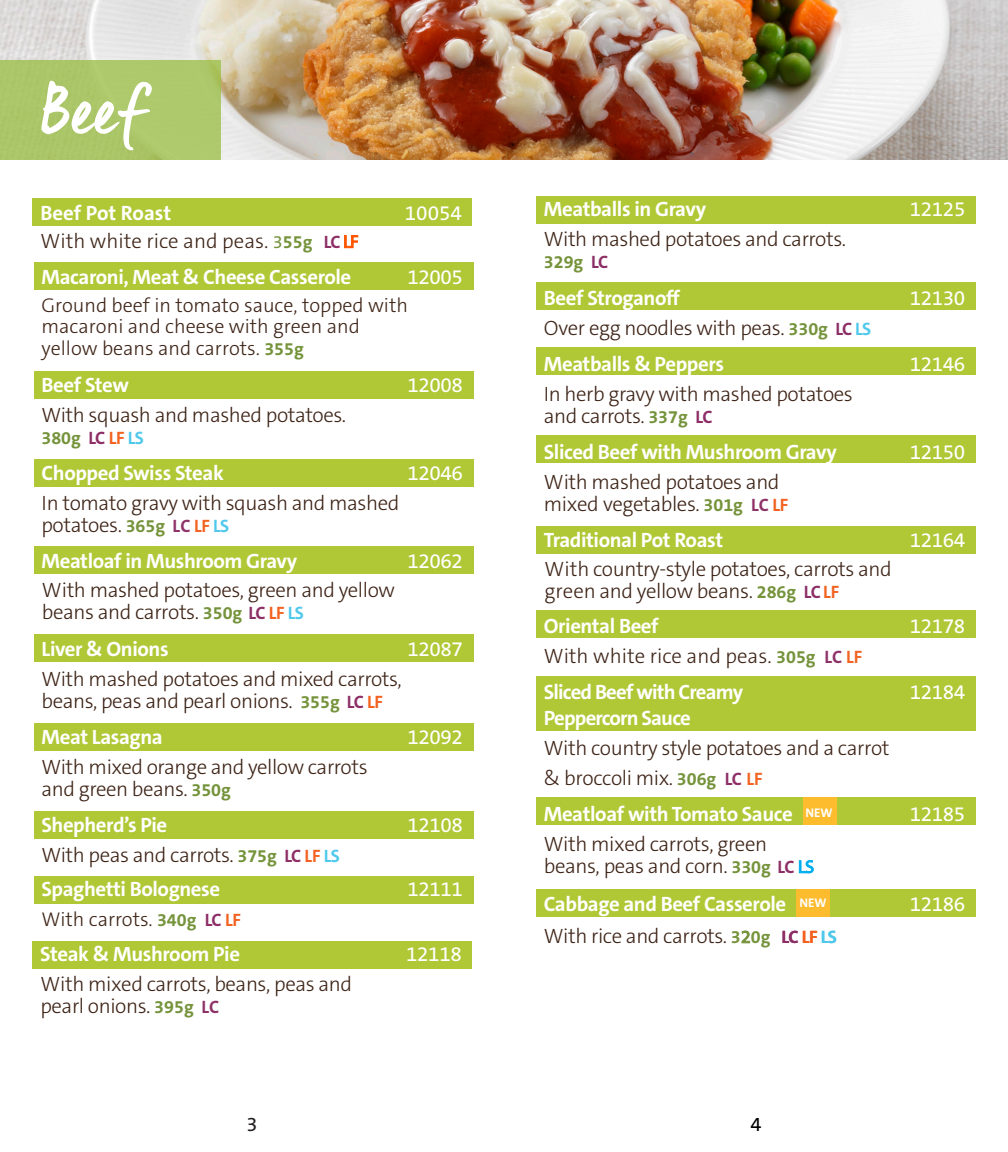
<style>
.page{position:relative;width:1008px;height:1152px;background:#fff}
.page>*{position:absolute;margin:0;border:0;box-sizing:border-box;transform-origin:0 0}
.t1{font:700 68px "Quintus";color:#fff}
.TOC_title{font:300 20.8px/22px "The Sans C5";letter-spacing:-.02em;color:#3e2417}
.TOC_title-2{font:700 20.8px "The Sans C5";letter-spacing:-.02em;color:#fff}
.TOC_title-3{font:20.8px "The Sans C5";letter-spacing:-.02em;color:#fff}
.TOC_title-4{font:300 20.8px/36px "The Sans C5";color:#3e2417}
.meal_description{font:700 20.8px "The Sans C5";letter-spacing:-.02em;color:#fff}
.TOC_title-5{font:700 20.8px "The Sans C5";letter-spacing:-.04em;color:#fff}
.TOC_title-6{font:700 20.8px "The Sans C5";color:#fff}
.TOC_title-7{font:300 20px/21.8px "The Sans C5";color:#3e2417}
.t2{font:20px "The Sans C5";color:#231f20}
.t3{font:20px "The Sans C5";color:#000}
.TOC_title-8{font:700 18px "The Sans C5";color:#75933b}
.t4{font:700 18px "The Sans C5";letter-spacing:-.035em;color:#8d2f66}
.t5{font:700 12.6px "The Sans C5";letter-spacing:.005em;color:#fff}
.s1{color:#8d2f66}
.s2{font-weight:700;font-size:18px;color:#75933b}
.s3{font-weight:700;font-size:18px;color:#8d2f66}
.s4{font-weight:700;font-size:18px;color:#4fc8eb}
.s5{font-weight:700;color:#fff}
.s6{font-weight:400;font-size:18px;color:#75933b}
.s7{font-weight:400;font-size:18px;color:#f50}
.s8{color:#f26221}
.s9{color:#4fc8eb}
.s10{font-weight:700;font-size:18px;color:#8e3268}
.s11{font-weight:700;font-size:18px;color:#f26221}
.s12{font-weight:700;font-size:18px;color:#f26422}
.s13{font-weight:400;color:#00aeef}
</style>
<div class="page">
<img style="left:0;top:0;width:1008px;height:160px">
<div style="left:0;top:60px;width:220px;height:100px;background:#acc86a"></div>
<div style="left:34px;top:263px;width:440px;height:27px;background:#b0c836"></div>
<div style="left:34px;top:876px;width:440px;height:27px;background:#b0c836"></div>
<div style="left:34px;top:811px;width:440px;height:28px;background:#b0c836"></div>
<div style="left:34px;top:723px;width:440px;height:27px;background:#b0c836"></div>
<div style="left:34px;top:635px;width:440px;height:27px;background:#b0c836"></div>
<div style="left:34px;top:460px;width:440px;height:27px;background:#b0c836"></div>
<div style="left:34px;top:546px;width:440px;height:27px;background:#b0c836"></div>
<div style="left:34px;top:371px;width:440px;height:27px;background:#b0c836"></div>
<div style="left:536px;top:282px;width:440px;height:27px;background:#b0c836"></div>
<div style="left:536px;top:196px;width:440px;height:27px;background:#b0c836"></div>
<div style="left:536px;top:347px;width:440px;height:27px;background:#b0c836"></div>
<div style="left:536px;top:526px;width:440px;height:27px;background:#b0c836"></div>
<div style="left:536px;top:797px;width:440px;height:28px;background:#b0c836"></div>
<div style="left:804px;top:797px;width:33px;height:28px;background:#fdbb2e"></div>
<div style="left:536px;top:889px;width:440px;height:28px;background:#b0c836"></div>
<div style="left:796px;top:889px;width:34px;height:28px;background:#fdbb2e"></div>
<div style="left:536px;top:610px;width:440px;height:27px;background:#b0c836"></div>
<div style="left:536px;top:676px;width:440px;height:27px;background:#b0c836"></div>
<div style="left:536px;top:703px;width:440px;height:28px;background:#b0c836"></div>
<div style="left:33px;top:941px;width:439px;height:27px;background:#b0c836"></div>
<div style="left:536px;top:435px;width:440px;height:28px;background:#b0c836"></div>
<div style="left:32px;top:198px;width:440px;height:28px;background:#b0c836"></div>
<p class="t1" style="left:42px;top:57px;width:108px">Beef</p>
<p class="TOC_title-2" style="left:544px;top:196px;width:164px">Meatballs in Gravy</p>
<p class="TOC_title-3" style="left:910px;top:196px;width:57px">12125</p>
<p class="TOC_title" style="left:544px;top:228px;width:304px">With mashed potatoes and carrots.</p>
<p class="TOC_title-8" style="left:544px;top:251px;width:66px">329g <span class="s1">LC</span></p>
<p class="TOC_title-2" style="left:544px;top:284px;width:138px">Beef Stroganoff</p>
<p class="TOC_title-3" style="left:910px;top:284px;width:57px">12130</p>
<p class="TOC_title" style="left:544px;top:310px;width:329px;line-height:36px">Over egg noodles with peas. <span class="s2">330g</span> <span class="s3">LC</span> <span class="s4">LS<br></span><span class="s5">Meatballs &amp; Peppers</span></p>
<p class="TOC_title-6" style="left:40px;top:200px;width:133px">Beef Pot Roast</p>
<p class="TOC_title-3" style="left:405px;top:200px;width:59px">10054</p>
<p class="TOC_title-4" style="left:41px;top:223px;width:319px">With white rice and peas. <span class="s6">3</span><span class="s2">55g</span> <span class="s3">LC</span><span class="s7">LF</span></p>
<p class="TOC_title-2" style="left:42px;top:263px;width:311px">Macaroni, Meat &amp; Cheese Casserole</p>
<p class="TOC_title-3" style="left:408px;top:263px;width:57px">12005</p>
<p class="TOC_title-7" style="left:42px;top:294px;width:368px">Ground beef in tomato sauce, topped with macaroni and cheese with green and yellow beans and carrots. <span class="s2">355g</span></p>
<p class="TOC_title-2" style="left:42px;top:371px;width:89px">Beef Stew</p>
<p class="TOC_title-3" style="left:408px;top:371px;width:57px">12008</p>
<p class="TOC_title" style="left:42px;top:404px;width:306px">With squash and mashed potatoes.</p>
<p class="TOC_title-8" style="left:42px;top:426px;width:104px">380g <span class="s1">LC</span> <span class="s8">LF</span> <span class="s9">LS</span></p>
<p class="TOC_title-2" style="left:42px;top:459px;width:184px">Chopped Swiss Steak</p>
<p class="TOC_title-3" style="left:408px;top:459px;width:57px">12046</p>
<p class="TOC_title-3" style="left:910px;top:350px;width:57px">12146</p>
<p class="TOC_title" style="left:544px;top:383px;width:311px">In herb gravy with mashed potatoes and carrots. <span class="s2">337g</span> <span class="s3">LC</span></p>
<p class="TOC_title-2" style="left:544px;top:438px;width:295px">Sliced Beef with Mushroom Gravy</p>
<p class="TOC_title-3" style="left:910px;top:438px;width:57px">12150</p>
<p class="TOC_title" style="left:544px;top:471px;width:237px">With mashed potatoes and</p>
<p class="TOC_title" style="left:41px;top:492px;width:359px">In tomato gravy with squash and mashed</p>
<p class="TOC_title" style="left:544px;top:493px;width:246px">mixed vegetables. <span class="s2">301g</span> <span class="s10">LC</span> <span class="s11">LF</span></p>
<p class="TOC_title" style="left:41px;top:514px;width:189px">potatoes. <span class="s2">365g</span> <span class="s10">LC</span> <span class="s11">LF</span> <span class="s4">LS</span></p>
<p class="TOC_title-2" style="left:544px;top:526px;width:181px">Traditional Pot Roast</p>
<p class="TOC_title-3" style="left:910px;top:526px;width:57px">12164</p>
<p class="TOC_title-2" style="left:42px;top:547px;width:257px">Meatloaf in Mushroom Gravy</p>
<p class="TOC_title" style="left:545px;top:559px;width:349px">With country-style potatoes, carrots and green and yellow beans. <span class="s2">286g</span> <span class="s3">LC</span> <span class="s11">LF</span></p>
<p class="TOC_title-3" style="left:408px;top:547px;width:57px">12062</p>
<p class="TOC_title" style="left:42px;top:579px;width:355px">With mashed potatoes, green and yellow beans and carrots. <span class="s2">350g</span></p>
<p class="TOC_title-2" style="left:42px;top:635px;width:129px">Liver &amp; Onions</p>
<p class="TOC_title-3" style="left:408px;top:635px;width:57px">12087</p>
<p class="TOC_title" style="left:42px;top:668px;width:362px">With mashed potatoes and mixed carrots, beans, peas and pearl onions. <span class="s2">355g</span> <span class="s3">LC</span> <span class="s11">LF</span></p>
<p class="TOC_title-2" style="left:42px;top:723px;width:123px">Meat Lasagna</p>
<p class="TOC_title-3" style="left:408px;top:723px;width:57px">12092</p>
<p class="TOC_title" style="left:42px;top:756px;width:328px">With mixed orange and yellow carrots and green beans. <span class="s2">350g</span></p>
<p class="TOC_title-2" style="left:42px;top:811px;width:127px">Shepherd’s Pie</p>
<p class="TOC_title-3" style="left:408px;top:811px;width:57px">12108</p>
<p class="TOC_title" style="left:42px;top:838px;width:300px;line-height:34px">With peas and carrots. <span class="s2">375g</span> <span class="s3">LC</span> <span class="s11">LF</span> <span class="s4">LS<br></span><span class="s5">Spaghetti Bolognese</span></p>
<p class="t4" style="left:249px;top:602px;width:57px">LC <span class="s8">LF</span> <span class="s9">LS</span></p>
<p class="TOC_title-2" style="left:544px;top:612px;width:116px">Oriental Beef</p>
<p class="TOC_title-3" style="left:910px;top:612px;width:57px">12178</p>
<p class="TOC_title-4" style="left:544px;top:638px;width:320px">With white rice and peas. <span class="s2">305g</span> <span class="s10">LC</span> <span class="s12">LF<br></span><span class="s5">Sliced Beef with Creamy</span></p>
<p class="TOC_title-3" style="left:910px;top:678px;width:57px">12184</p>
<p class="TOC_title-5" style="left:544px;top:704px;width:149px">Peppercorn Sauce</p>
<p class="TOC_title" style="left:544px;top:733px;width:347px;line-height:30px">With country style potatoes and a carrot &amp; broccoli mix. <span class="s2">306g</span> <span class="s3">LC</span> <span class="s12">LF</span></p>
<p class="meal_description" style="left:544px;top:800px;width:251px">Meatloaf with Tomato Sauce</p>
<p class="TOC_title-3" style="left:910px;top:800px;width:57px">12185</p>
<p class="t5" style="left:805px;top:805px;width:29px">NEW</p>
<p class="TOC_title" style="left:544px;top:833px;width:229px">With mixed carrots, green beans, peas and corn. <span class="s2">330g</span></p>
<p class="t4" style="left:778px;top:855px;width:38px">LC <span class="s13">LS</span></p>
<p class="TOC_title-3" style="left:408px;top:875px;width:57px">12111</p>
<p class="TOC_title-2" style="left:544px;top:890px;width:244px">Cabbage and Beef Casserole</p>
<p class="TOC_title-3" style="left:910px;top:890px;width:57px">12186</p>
<p class="TOC_title" style="left:544px;top:925px;width:228px">With rice and carrots. <span class="s2">3</span><span class="s6">2</span><span class="s2">0g</span></p>
<p class="t5" style="left:799px;top:895px;width:29px">NEW</p>
<p class="TOC_title-7" style="left:42px;top:908px;width:201px">With carrots. <span class="s2">340g</span> <span class="s3">LC</span> <span class="s11">LF</span></p>
<p class="t4" style="left:782px;top:925px;width:57px">LC <span class="s8">LF</span> <span class="s9">LS</span></p>
<p class="TOC_title-2" style="left:40px;top:941px;width:201px">Steak &amp; Mushroom Pie</p>
<p class="TOC_title-3" style="left:406px;top:941px;width:57px">12118</p>
<p class="TOC_title" style="left:40px;top:973px;width:313px">With mixed carrots, beans, peas and pearl onions. <span class="s2">395g</span> <span class="s10">LC</span></p>
<p class="t2" style="left:247px;top:1112px;width:12px">3</p>
<p class="t3" style="left:751px;top:1112px;width:12px">4</p>
</div>
